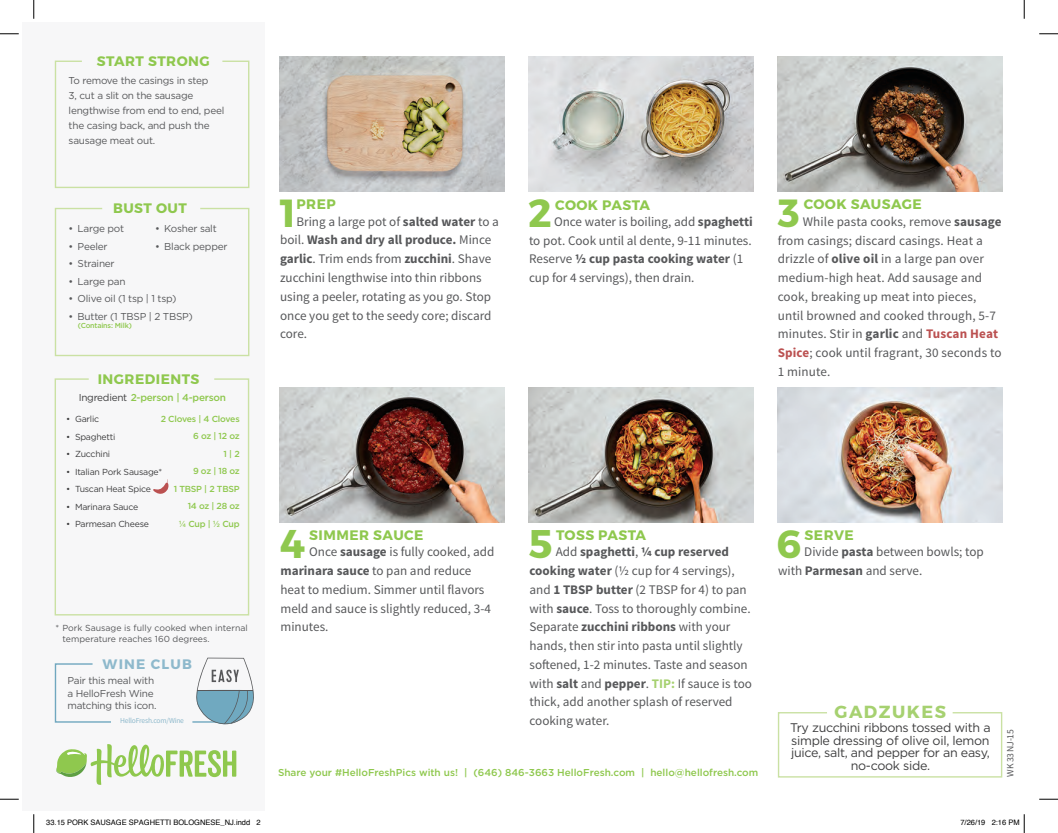
<style>
.page{position:relative;width:1058px;height:833px;background:#fff}
.page>*{position:absolute;margin:0;border:0;box-sizing:border-box;transform-origin:0 0}
.t1{font:700 40px "Montserrat";color:#8fc84e}
.t2{font:700 39.88px "Montserrat";color:#8fc84e}
.t3{font:700 39.25px "Montserrat";color:#8fc84e}
.t4{font:700 39.12px "Montserrat";color:#8fc84e}
.t5{font:700 17.5px "Montserrat";letter-spacing:.085em;color:#a6d170}
.t6{font:700 13.75px "Montserrat";letter-spacing:.035em;color:#8fc84e}
.t7{font:700 13.75px "Montserrat";letter-spacing:.085em;color:#8eb9cc}
.t8{font:13.12px/18.8px "Source Sans Pro";color:#57585a}
.t9{font:12.5px/12.5px "Gotham";letter-spacing:-.025em;color:#3e3e3f;text-align:center}
.t10{font:10px/15px "Gotham";letter-spacing:-.025em;color:#57585a}
.t11{font:500 10px "Gotham";color:#8fc84e}
.t12{font:500 10px "Gotham";letter-spacing:-.025em;color:#8fc84e}
.t13{font:9.62px "Source Sans Pro";letter-spacing:-.025em;color:#57585a}
.t14{font:8.75px "Gotham";letter-spacing:-.025em;color:#3e3e3f}
.t15{font:8.75px/10.5px "Gotham";color:#57585a}
.t16{font:500 8.75px/17.5px "Gotham";letter-spacing:-.025em;color:#8fc84e;text-align:right}
.t17{font:7.5px "Helvetica";color:#000}
.t18{font:7.5px "Source Sans Pro";letter-spacing:-.025em;color:#8eb9cc}
.t19{font:500 7.25px "Gotham";letter-spacing:-.025em;color:#8fc84e}
.s1{font-weight:700}
.s2{font-weight:700;color:#bb5151}
.s3{font-weight:400;color:#3e3e3f}
.s4{font-weight:700;color:#a6d170}
</style>
<div class="page">
<div style="left:23px;top:23px;width:241px;height:787px;background:#f7f7f8"></div>
<svg style="left:54px;top:207px;width:196px;height:150px"></svg>
<svg style="left:54px;top:60px;width:196px;height:128px"></svg>
<svg style="left:54px;top:663px;width:57px;height:60px"></svg>
<svg style="left:56px;top:744px;width:180px;height:40px"></svg>
<svg style="left:54px;top:378px;width:196px;height:238px"></svg>
<svg style="left:152px;top:479px;width:17px;height:18px"></svg>
<svg style="left:777px;top:712px;width:226px;height:66px"></svg>
<svg style="left:193px;top:657px;width:61px;height:68px"></svg>
<svg style="left:0;top:33px;width:19px;height:2px"></svg>
<svg style="left:1039px;top:33px;width:19px;height:2px"></svg>
<svg style="left:0;top:798px;width:19px;height:2px"></svg>
<svg style="left:1039px;top:798px;width:19px;height:2px"></svg>
<svg style="left:33px;top:0;width:2px;height:19px"></svg>
<svg style="left:33px;top:814px;width:2px;height:19px"></svg>
<svg style="left:1023px;top:0;width:2px;height:19px"></svg>
<svg style="left:1023px;top:814px;width:2px;height:19px"></svg>
<img style="left:529px;top:387px;width:225px;height:135px">
<img style="left:280px;top:387px;width:225px;height:135px">
<img style="left:777px;top:387px;width:225px;height:135px">
<img style="left:280px;top:56px;width:225px;height:135px">
<img style="left:529px;top:56px;width:225px;height:135px">
<img style="left:777px;top:56px;width:225px;height:135px">
<p class="t6" style="left:97px;top:52px;width:114px">START STRONG</p>
<p class="t10" style="left:69px;top:72px;width:157px">To remove the casings in step<br>3, cut a slit on the sausage lengthwise from end to end, peel the casing back, and push the sausage meat out.</p>
<p class="t6" style="left:113px;top:199px;width:75px">BUST OUT</p>
<p class="t6" style="left:555px;top:197px;width:96px">COOK PASTA</p>
<p class="t6" style="left:803px;top:196px;width:120px">COOK SAUSAGE</p>
<h3 class="t4" style="left:280px;top:189px;width:18px">1</h3>
<h3 class="t3" style="left:528px;top:189px;width:25px">2</h3>
<h3 class="t3" style="left:778px;top:189px;width:23px">3</h3>
<p class="t6" style="left:296px;top:196px;width:41px">PREP</p>
<p class="t8" style="left:280px;top:212px;width:220px;text-indent:16px">Bring a large pot of <span class="s1">salted water</span> to a boil. <span class="s1">Wash and dry all produce.</span> Mince <span class="s1">garlic</span>. Trim ends from <span class="s1">zucchini</span>. Shave zucchini lengthwise into thin ribbons using a peeler, rotating as you go. Stop once you get to the seedy core; discard core.</p>
<p class="t8" style="left:529px;top:212px;width:225px;text-indent:25px">Once water is boiling, add <span class="s1">spaghetti </span>to pot. Cook until al dente, 9-11 minutes.<br>Reserve <span class="s1">½ cup pasta cooking water</span> (1 cup for 4 servings), then drain.</p>
<p class="t8" style="left:777px;top:212px;width:225px;text-indent:25px">While pasta cooks, remove <span class="s1">sausage </span>from casings; discard casings. Heat a drizzle of <span class="s1">olive oil</span> in a large pan over medium-high heat. Add sausage and cook, breaking up meat into pieces, until browned and cooked through, 5-7 minutes. Stir in <span class="s1">garlic</span> and <span class="s2">Tuscan Heat Spice</span>; cook until fragrant, 30 seconds to 1 minute.</p>
<p class="t10" style="left:155px;top:221px;width:63px">• Kosher salt</p>
<p class="t10" style="left:155px;top:238px;width:74px">• Black pepper</p>
<p class="t10" style="left:69px;top:221px;width:57px">• Large pot</p>
<p class="t10" style="left:69px;top:238px;width:40px">• Peeler</p>
<p class="t10" style="left:69px;top:256px;width:47px">• Strainer</p>
<p class="t10" style="left:69px;top:273px;width:58px">• Large pan</p>
<p class="t10" style="left:69px;top:291px;width:109px">• Olive oil (1 tsp | 1 tsp)</p>
<p class="t10" style="left:69px;top:308px;width:126px">• Butter (1 TBSP | 2 TBSP)</p>
<p class="t19" style="left:78px;top:320px;width:55px">(Contains: Milk)</p>
<p class="t6" style="left:98px;top:370px;width:103px">INGREDIENTS</p>
<p class="t12" style="left:79px;top:390px;width:149px"><span class="s3">Ingredient</span> 2-person | 4-person</p>
<p class="t16" style="left:161px;top:409px;width:80px">2 Cloves | 4 Cloves<br>6 oz | 12 oz<br>1 | 2<br>9 oz | 18 oz<br>1 TBSP | 2 TBSP<br>14 oz | 28 oz<br>¼ Cup | ½ Cup</p>
<p class="t14" style="left:66px;top:413px;width:35px">• Garlic</p>
<p class="t14" style="left:66px;top:431px;width:51px">• Spaghetti</p>
<p class="t14" style="left:66px;top:448px;width:46px">• Zucchini</p>
<p class="t14" style="left:66px;top:466px;width:98px">• Italian Pork Sausage*</p>
<p class="t14" style="left:66px;top:483px;width:86px">• Tuscan Heat Spice</p>
<p class="t14" style="left:66px;top:501px;width:74px">• Marinara Sauce</p>
<p class="t14" style="left:66px;top:518px;width:85px">• Parmesan Cheese</p>
<p class="t15" style="left:62px;top:622px;width:187px;text-indent:-7px">* Pork Sausage is fully cooked when internal temperature reaches 160 degrees.</p>
<p class="t7" style="left:103px;top:655px;width:91px">WINE CLUB</p>
<p class="t10" style="left:68px;top:674px;width:90px;line-height:12.5px">Pair this meal with a HelloFresh Wine matching this icon.</p>
<p class="t18" style="left:120px;top:716px;width:65px">HelloFresh.com/Wine</p>
<h1 class="t1" style="left:280px;top:519px;width:27px">4</h1>
<h2 class="t2" style="left:529px;top:519px;width:25px">5</h2>
<h3 class="t3" style="left:776px;top:520px;width:26px">6</h3>
<p class="t6" style="left:309px;top:527px;width:116px">SIMMER SAUCE</p>
<p class="t6" style="left:556px;top:527px;width:92px">TOSS PASTA</p>
<p class="t6" style="left:804px;top:527px;width:51px">SERVE</p>
<p class="t8" style="left:280px;top:542px;width:215px;text-indent:29px">Once <span class="s1">sausage</span> is fully cooked, add <span class="s1">marinara sauce</span> to pan and reduce heat to medium. Simmer until flavors meld and sauce is slightly reduced, 3-4 minutes.</p>
<p class="t8" style="left:529px;top:543px;width:224px;text-indent:26px">Add <span class="s1">spaghetti</span>, <span class="s1">¼ cup reserved cooking water</span> (½ cup for 4 servings), and <span class="s1">1 TBSP butter</span> (2 TBSP for 4) to pan with <span class="s1">sauce</span>. Toss to thoroughly combine.<br>Separate <span class="s1">zucchini ribbons</span> with your hands, then stir into pasta until slightly softened, 1-2 minutes. Taste and season with <span class="s1">salt</span> and <span class="s1">pepper</span>. <span class="s4">TIP:</span> If sauce is too thick, add another splash of reserved cooking water.</p>
<p class="t8" style="left:778px;top:543px;width:207px;text-indent:26px">Divide <span class="s1">pasta</span> between bowls; top with <span class="s1">Parmesan</span> and serve.</p>
<h3 class="t5" style="left:834px;top:701px;width:113px">GADZUKES</h3>
<p class="t9" style="left:790px;top:721px;width:202px">Try zucchini ribbons tossed with a simple dressing of olive oil, lemon juice, salt, and pepper for an easy, no-cook side.</p>
<p class="t11" style="left:278px;top:766px;width:482px">Share your #HelloFreshPics with us! | (646) 846-3663 HelloFresh.com | hello@hellofresh.com</p>
<p class="t13" style="left:1004px;top:776px;width:49px;rotate:-90deg">WK 33 NJ-15</p>
<p class="t17" style="left:46px;top:817px;width:216px">33.15 PORK SAUSAGE SPAGHETTI BOLOGNESE_NJ.indd 2</p>
<p class="t17" style="left:960px;top:817px;width:61px">7/26/19 2:16 PM</p>
</div>
